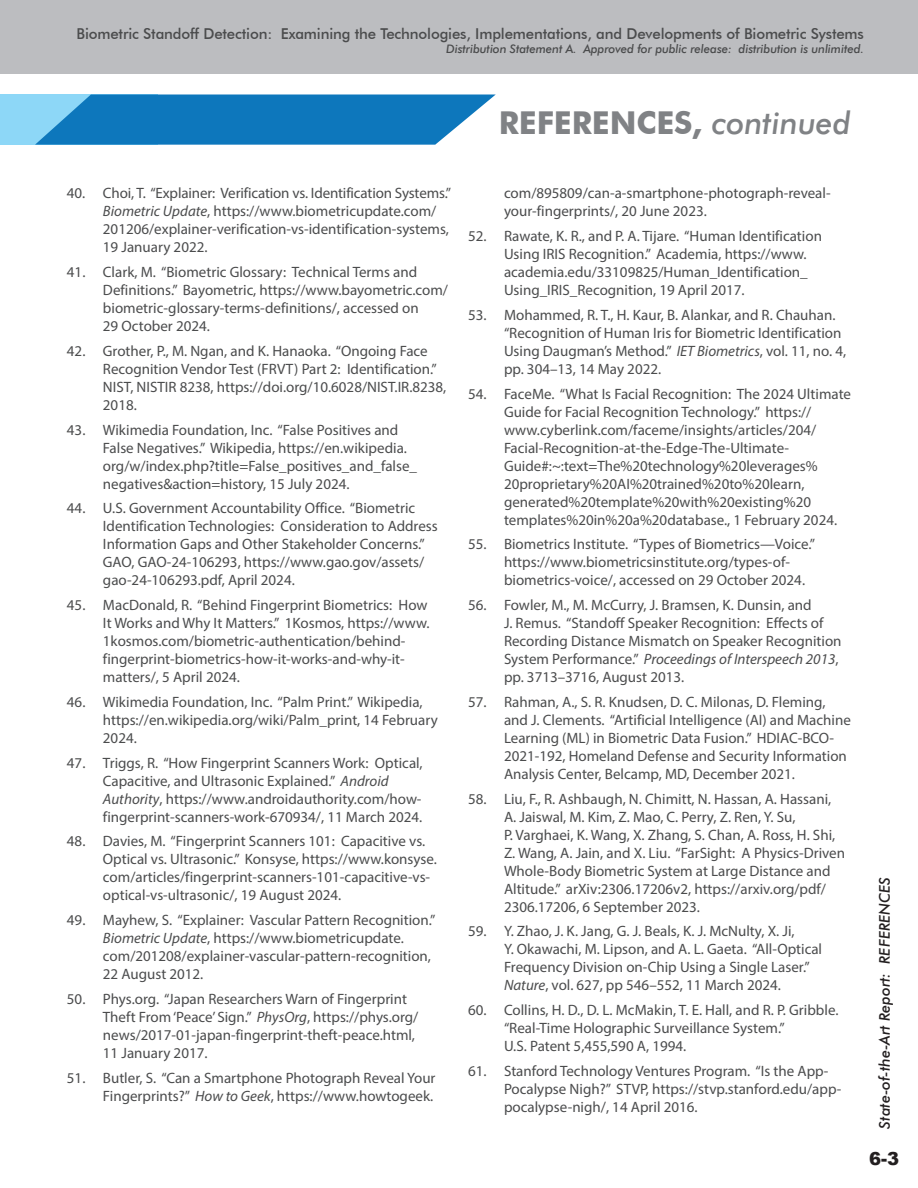
<style>
.page{position:relative;width:918px;height:1188px;background:#fff}
.page>*{position:absolute;margin:0;border:0;box-sizing:border-box;transform-origin:0 0}
.t1{font:700 31.5px "Futura BT";color:#808285}
.t2{font:900 18px "Arial";color:#231f20}
.t3{font:15px/18px "Myriad Pro";color:#4b4c4d}
.t4{font:500 15px "Futura BT";letter-spacing:-.01em;color:#4b4c4d}
.t5{font:italic 500 15px "Futura BT";color:#231f20}
.t6{font:italic 500 12px "Futura BT";letter-spacing:-.01em;color:#4b4c4d}
.s1{font-weight:500;font-style:italic}
.s2{font-style:italic}
</style>
<div class="page">
<div style="left:0;top:0;width:918px;height:74px;background:#bcbdc0"></div>
<div style="left:0;top:94px;width:158px;height:51px;background:#8dd7f7"></div>
<svg style="left:35px;top:94px;width:461px;height:51px;background:#2787c4"></svg>
<p class="t4" style="left:77px;top:25px;width:789px">Biometric Standoff Detection: Examining the Technologies, Implementations, and Developments of Biometric Systems</p>
<p class="t6" style="left:446px;top:41px;width:419px">Distribution Statement A. Approved for public release: distribution is unlimited.</p>
<p class="t1" style="left:499px;top:104px;width:354px">REFERENCES, <span class="s1">continued</span></p>
<p class="t3" style="left:103px;top:184px;width:350px;text-indent:-36px">40. Choi, T. “Explainer: Verification vs. Identification Systems.” <span class="s2">Biometric Update</span>, https://www.biometricupdate.com/ 201206/explainer-verification-vs-identification-systems, 19 January 2022.</p>
<p class="t3" style="left:103px;top:263px;width:347px;text-indent:-36px">41. Clark, M. “Biometric Glossary: Technical Terms and Definitions.” Bayometric, https://www.bayometric.com/ biometric-glossary-terms-definitions/, accessed on<br>29 October 2024.</p>
<p class="t3" style="left:103px;top:342px;width:345px;text-indent:-36px">42. Grother, P., M. Ngan, and K. Hanaoka. “Ongoing Face<br>Recognition Vendor Test (FRVT) Part 2: Identification.”<br>NIST, NISTIR 8238, https://doi.org/10.6028/NIST.IR.8238,</p>
<p class="t3" style="left:103px;top:396px;width:35px">2018.</p>
<p class="t3" style="left:103px;top:420px;width:316px;text-indent:-36px">43. Wikimedia Foundation, Inc. “False Positives and False Negatives.” Wikipedia, https://en.wikipedia. org/w/index.php?title=False_positives_and_false_ negatives&amp;action=history, 15 July 2024.</p>
<p class="t3" style="left:103px;top:499px;width:336px;text-indent:-36px">44. U.S. Government Accountability Office. “Biometric Identification Technologies: Consideration to Address Information Gaps and Other Stakeholder Concerns.” GAO, GAO‑24‑106293, https://www.gao.gov/assets/ gao-24-106293.pdf, April 2024.</p>
<p class="t3" style="left:103px;top:596px;width:328px;text-indent:-36px">45. MacDonald, R. “Behind Fingerprint Biometrics: How It Works and Why It Matters.” 1Kosmos, https://www.<br>1kosmos.com/biometric-authentication/behind&shy;fingerprint-biometrics-how-it-works-and-why-it&shy;matters/, 5 April 2024.</p>
<p class="t3" style="left:103px;top:693px;width:336px;text-indent:-36px">46. Wikimedia Foundation, Inc. “Palm Print.” Wikipedia, https://en.wikipedia.org/wiki/Palm_print, 14 February<br>2024.</p>
<p class="t3" style="left:103px;top:753px;width:321px;text-indent:-36px">47. Triggs, R. “How Fingerprint Scanners Work: Optical, Capacitive, and Ultrasonic Explained.” <span class="s2">Android Authority</span>, https://www.androidauthority.com/how&shy;fingerprint-scanners-work-670934/, 11 March 2024.</p>
<p class="t3" style="left:103px;top:832px;width:335px;text-indent:-36px">48. Davies, M. “Fingerprint Scanners 101: Capacitive vs.<br>Optical vs. Ultrasonic.” Konsyse, https://www.konsyse. com/articles/fingerprint-scanners-101-capacitive-vs&shy;optical-vs-ultrasonic/, 19 August 2024.</p>
<p class="t3" style="left:103px;top:911px;width:334px;text-indent:-36px">49. Mayhew, S. “Explainer: Vascular Pattern Recognition.” <span class="s2">Biometric Update</span>, https://www.biometricupdate. com/201208/explainer-vascular-pattern-recognition, 22 August 2012.</p>
<p class="t3" style="left:103px;top:990px;width:317px;text-indent:-36px">50. Phys.org. “Japan Researchers Warn of Fingerprint Theft From ‘Peace’ Sign.” <span class="s2">PhysOrg</span>, https://phys.org/ news/2017-01-japan-fingerprint-theft-peace.html, 11 January 2017.</p>
<p class="t3" style="left:67px;top:1068px;width:370px;text-align:right">51. Butler, S. “Can a Smartphone Photograph Reveal Your<br>Fingerprints?” <span class="s2">How to Geek</span>, https://www.howtogeek.</p>
<p class="t3" style="left:504px;top:184px;width:328px">com/895809/can-a-smartphone-photograph-reveal&shy;your-fingerprints/, 20 June 2023.</p>
<p class="t3" style="left:504px;top:227px;width:320px;text-indent:-36px">52. Rawate, K. R., and P. A. Tijare. “Human Identification Using IRIS Recognition.” Academia, https://www. academia.edu/33109825/Human_Identification_ Using_IRIS_Recognition, 19 April 2017.</p>
<p class="t3" style="left:504px;top:306px;width:344px;text-indent:-36px">53. Mohammed, R. T., H. Kaur, B. Alankar, and R. Chauhan. “Recognition of Human Iris for Biometric Identification Using Daugman’s Method.” <span class="s2">IET Biometrics</span>, vol. 11, no. 4, pp. 304–13, 14 May 2022.</p>
<p class="t3" style="left:504px;top:384px;width:349px;text-indent:-36px">54. FaceMe. “What Is Facial Recognition: The 2024 Ultimate Guide for Facial Recognition Technology.” https:// www.cyberlink.com/faceme/insights/articles/204/ Facial-Recognition-at-the-Edge-The-Ultimate-Guide#:~:text=The%20technology%20leverages% 20proprietary%20AI%20trained%20to%20learn, generated%20template%20with%20existing%20 templates%20in%20a%20database., 1 February 2024.</p>
<p class="t3" style="left:504px;top:535px;width:313px;text-indent:-36px">55. Biometrics Institute. “Types of Biometrics—Voice.” https://www.biometricsinstitute.org/types-of&shy;biometrics-voice/, accessed on 29 October 2024.</p>
<p class="t3" style="left:504px;top:596px;width:339px;text-indent:-36px">56. Fowler, M., M. McCurry, J. Bramsen, K. Dunsin, and<br>J. Remus. “Standoff Speaker Recognition: Effects of Recording Distance Mismatch on Speaker Recognition System Performance.” <span class="s2">Proceedings of Interspeech 2013</span>, pp. 3713–3716, August 2013.</p>
<p class="t3" style="left:504px;top:693px;width:348px;text-indent:-36px">57. Rahman, A., S. R. Knudsen, D. C. Milonas, D. Fleming, and J. Clements. “Artificial Intelligence (AI) and Machine Learning (ML) in Biometric Data Fusion.” HDIAC-BCO-2021-192, Homeland Defense and Security Information Analysis Center, Belcamp, MD, December 2021.</p>
<p class="t3" style="left:504px;top:789px;width:343px;text-indent:-36px">58. Liu, F., R. Ashbaugh, N. Chimitt, N. Hassan, A. Hassani, A. Jaiswal, M. Kim, Z. Mao, C. Perry, Z. Ren, Y. Su,<br>P. Varghaei, K. Wang, X. Zhang, S. Chan, A. Ross, H. Shi, Z. Wang, A. Jain, and X. Liu. “FarSight: A Physics-Driven Whole-Body Biometric System at Large Distance and Altitude.” arXiv:2306.17206v2, https://arxiv.org/pdf/ 2306.17206, 6 September 2023.</p>
<p class="t3" style="left:504px;top:922px;width:320px;text-indent:-36px">59. Y. Zhao, J. K. Jang, G. J. Beals, K. J. McNulty, X. Ji,<br>Y. Okawachi, M. Lipson, and A. L. Gaeta. “All‑Optical Frequency Division on-Chip Using a Single Laser.” <span class="s2">Nature</span>, vol. 627, pp 546–552, 11 March 2024.</p>
<p class="t3" style="left:504px;top:1001px;width:336px;text-indent:-36px">60. Collins, H. D., D. L. McMakin, T. E. Hall, and R. P. Gribble. “Real-Time Holographic Surveillance System.”<br>U.S. Patent 5,455,590 A, 1994.</p>
<p class="t3" style="left:504px;top:1062px;width:339px;text-indent:-36px">61. Stanford Technology Ventures Program. “Is the App-<br>Pocalypse Nigh?” STVP, https://stvp.stanford.edu/app&shy;pocalypse-nigh/, 14 April 2016.</p>
<p class="t5" style="left:875px;top:1129px;width:253px;rotate:-90deg">State-of-the-Art Report: REFERENCES</p>
<p class="t2" style="left:869px;top:1145px;width:32px">6-3</p>
</div>
